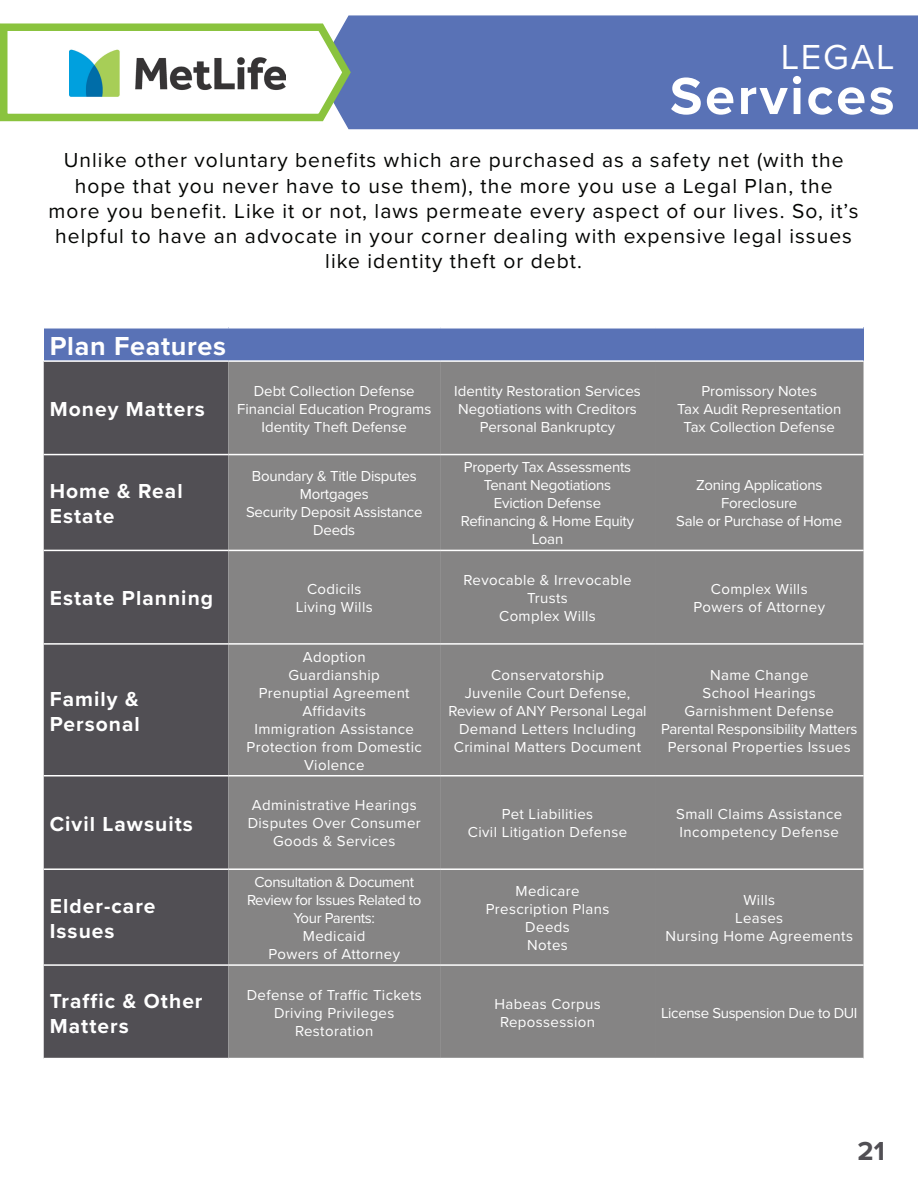
<style>
.page{position:relative;width:918px;height:1188px;background:#fff}
.page>*{position:absolute;margin:0;border:0;box-sizing:border-box;transform-origin:0 0}
.t1{font:700 54px "Proxima Nova";letter-spacing:.05em;color:#fff}
.t2{font:36px "Proxima Nova";letter-spacing:.05em;color:#fff}
.main_header_paragraph{font:700 27px "Proxima Nova";letter-spacing:.025em;color:#fff}
.t3{font:700 27px "Proxima Nova";color:#514f54}
.quarter_paragraph{font:21px/25.2px "Proxima Nova";letter-spacing:.05em;color:#040503;text-align:center}
.main_header_paragraph-2{font:700 21px/25.2px "Proxima Nova";letter-spacing:.05em;color:#fff}
.main_header_paragraph-3{font:15px/18px "Proxima Nova";letter-spacing:.025em;color:#fff;text-align:center}
.main_header_paragraph-4{font:15px/18px "Proxima Nova";color:#fff;text-align:center}
.main_header_paragraph-5{font:15px/18px "Proxima Nova";letter-spacing:-.015em;color:#fff;text-align:center}
.main_header_paragraph-6{font:15px/18px "Proxima Nova";letter-spacing:-.025em;color:#fff;text-align:center}
</style>
<div class="page">
<div style="left:347px;top:15px;width:571px;height:115px;background:#5972b6"></div>
<svg style="left:0;top:17px;width:355px;height:111px"></svg>
<div style="left:44px;top:328px;width:820px;height:33px;background:#5972b6"></div>
<svg style="left:44px;top:362px;width:820px;height:188px;background:#7a7879"></svg>
<div style="left:44px;top:551px;width:184px;height:507px;background:#514f54"></div>
<div style="left:228px;top:551px;width:212px;height:507px;background:#858484"></div>
<div style="left:440px;top:551px;width:215px;height:507px;background:#858484"></div>
<div style="left:655px;top:551px;width:209px;height:507px;background:#858484"></div>
<hr style="left:44px;top:327px;width:184px;height:2px;background:#fff">
<hr style="left:228px;top:327px;width:212px;height:2px;background:#fff">
<hr style="left:440px;top:327px;width:215px;height:2px;background:#fff">
<hr style="left:655px;top:327px;width:209px;height:2px;background:#fff">
<hr style="left:44px;top:360px;width:184px;height:2px;background:#fff">
<hr style="left:228px;top:360px;width:212px;height:2px;background:#fff">
<hr style="left:440px;top:360px;width:215px;height:2px;background:#fff">
<hr style="left:655px;top:360px;width:209px;height:2px;background:#fff">
<hr style="left:44px;top:454px;width:184px;height:1px;background:#fff">
<hr style="left:228px;top:454px;width:212px;height:1px;background:#fff">
<hr style="left:440px;top:454px;width:215px;height:1px;background:#fff">
<hr style="left:655px;top:454px;width:209px;height:1px;background:#fff">
<hr style="left:44px;top:643px;width:184px;height:2px;background:#fff">
<hr style="left:228px;top:643px;width:212px;height:2px;background:#fff">
<hr style="left:440px;top:643px;width:215px;height:2px;background:#fff">
<hr style="left:655px;top:643px;width:209px;height:2px;background:#fff">
<hr style="left:44px;top:775px;width:184px;height:1px;background:#fff">
<hr style="left:228px;top:775px;width:212px;height:1px;background:#fff">
<hr style="left:440px;top:775px;width:215px;height:1px;background:#fff">
<hr style="left:655px;top:775px;width:209px;height:1px;background:#fff">
<hr style="left:44px;top:868px;width:184px;height:2px;background:#fff">
<hr style="left:228px;top:868px;width:212px;height:2px;background:#fff">
<hr style="left:440px;top:868px;width:215px;height:2px;background:#fff">
<hr style="left:655px;top:868px;width:209px;height:2px;background:#fff">
<hr style="left:44px;top:964px;width:184px;height:2px;background:#fff">
<hr style="left:228px;top:964px;width:212px;height:2px;background:#fff">
<hr style="left:440px;top:964px;width:215px;height:2px;background:#fff">
<hr style="left:655px;top:964px;width:209px;height:2px;background:#fff">
<img style="left:70px;top:40px;width:216px;height:64px">
<p class="t2" style="left:781px;top:30px;width:115px">LEGAL</p>
<p class="t1" style="left:670px;top:56px;width:226px">Services</p>
<p class="quarter_paragraph" style="left:49px;top:147px;width:812px">Unlike other voluntary benefits which are purchased as a safety net (with the hope that you never have to use them), the more you use a Legal Plan, the more you benefit. Like it or not, laws permeate every aspect of our lives. So, it’s helpful to have an advocate in your corner dealing with expensive legal issues like identity theft or debt.</p>
<p class="main_header_paragraph" style="left:50px;top:326px;width:178px">Plan Features</p>
<p class="main_header_paragraph-2" style="left:50px;top:396px;width:157px">Money Matters</p>
<p class="main_header_paragraph-2" style="left:50px;top:478px;width:134px">Home &amp; Real<br>Estate</p>
<p class="main_header_paragraph-4" style="left:237px;top:381px;width:196px">Debt Collection Defense<br>Financial Education Programs<br>Identity Theft Defense</p>
<p class="main_header_paragraph-4" style="left:454px;top:381px;width:188px">Identity Restoration Services<br>Negotiations with Creditors<br>Personal Bankruptcy</p>
<p class="main_header_paragraph-4" style="left:677px;top:381px;width:166px">Promissory Notes<br>Tax Audit Representation<br>Tax Collection Defense</p>
<p class="main_header_paragraph-5" style="left:246px;top:467px;width:178px">Boundary &amp; Title Disputes<br>Mortgages<br>Security Deposit Assistance<br>Deeds</p>
<p class="main_header_paragraph-5" style="left:461px;top:458px;width:175px">Property Tax Assessments<br>Tenant Negotiations<br>Eviction Defense<br>Refinancing &amp; Home Equity<br>Loan</p>
<p class="main_header_paragraph-5" style="left:676px;top:476px;width:168px">Zoning Applications<br>Foreclosure<br>Sale or Purchase of Home</p>
<p class="main_header_paragraph-2" style="left:50px;top:585px;width:165px">Estate Planning</p>
<p class="main_header_paragraph-3" style="left:296px;top:579px;width:78px">Codicils<br>Living Wills</p>
<p class="main_header_paragraph-3" style="left:464px;top:570px;width:170px">Revocable &amp; Irrevocable<br>Trusts<br>Complex Wills</p>
<p class="main_header_paragraph-3" style="left:693px;top:579px;width:133px">Complex Wills<br>Powers of Attorney</p>
<p class="main_header_paragraph-2" style="left:50px;top:685px;width:92px">Family &amp;<br>Personal</p>
<p class="main_header_paragraph-2" style="left:50px;top:811px;width:145px">Civil Lawsuits</p>
<p class="main_header_paragraph-2" style="left:50px;top:893px;width:107px">Elder-care<br>Issues</p>
<p class="main_header_paragraph-3" style="left:247px;top:647px;width:177px">Adoption<br>Guardianship<br>Prenuptial Agreement<br>Affidavits<br>Immigration Assistance<br>Protection from Domestic<br>Violence</p>
<p class="main_header_paragraph-3" style="left:448px;top:665px;width:200px">Conservatorship<br>Juvenile Court Defense,<br>Review of ANY Personal Legal<br>Demand Letters Including<br>Criminal Matters Document</p>
<p class="main_header_paragraph-3" style="left:661px;top:665px;width:198px">Name Change<br>School Hearings<br>Garnishment Defense<br>Parental Responsibility Matters<br>Personal Properties Issues</p>
<p class="main_header_paragraph-3" style="left:248px;top:796px;width:175px">Administrative Hearings<br>Disputes Over Consumer<br>Goods &amp; Services</p>
<p class="main_header_paragraph-3" style="left:468px;top:805px;width:161px">Pet Liabilities<br>Civil Litigation Defense</p>
<p class="main_header_paragraph-3" style="left:676px;top:805px;width:168px;text-align:left">Small Claims Assistance<br>Incompetency Defense</p>
<p class="main_header_paragraph-6" style="left:247px;top:872px;width:176px">Consultation &amp; Document<br>Review for Issues Related to<br>Your Parents:<br>Medicaid<br>Powers of Attorney</p>
<p class="main_header_paragraph-3" style="left:486px;top:881px;width:125px">Medicare<br>Prescription Plans<br>Deeds<br>Notes</p>
<p class="main_header_paragraph-3" style="left:666px;top:890px;width:189px">Wills<br>Leases<br>Nursing Home Agreements</p>
<p class="main_header_paragraph-2" style="left:50px;top:987px;width:154px">Traffic &amp; Other<br>Matters</p>
<p class="main_header_paragraph-3" style="left:247px;top:985px;width:177px">Defense of Traffic Tickets<br>Driving Privileges<br>Restoration</p>
<p class="main_header_paragraph-3" style="left:494px;top:994px;width:108px">Habeas Corpus<br>Repossession</p>
<p class="main_header_paragraph-6" style="left:661px;top:1003px;width:198px">License Suspension Due to DUI</p>
<h3 class="t3" style="left:858px;top:1131px;width:29px">21</h3>
</div>
